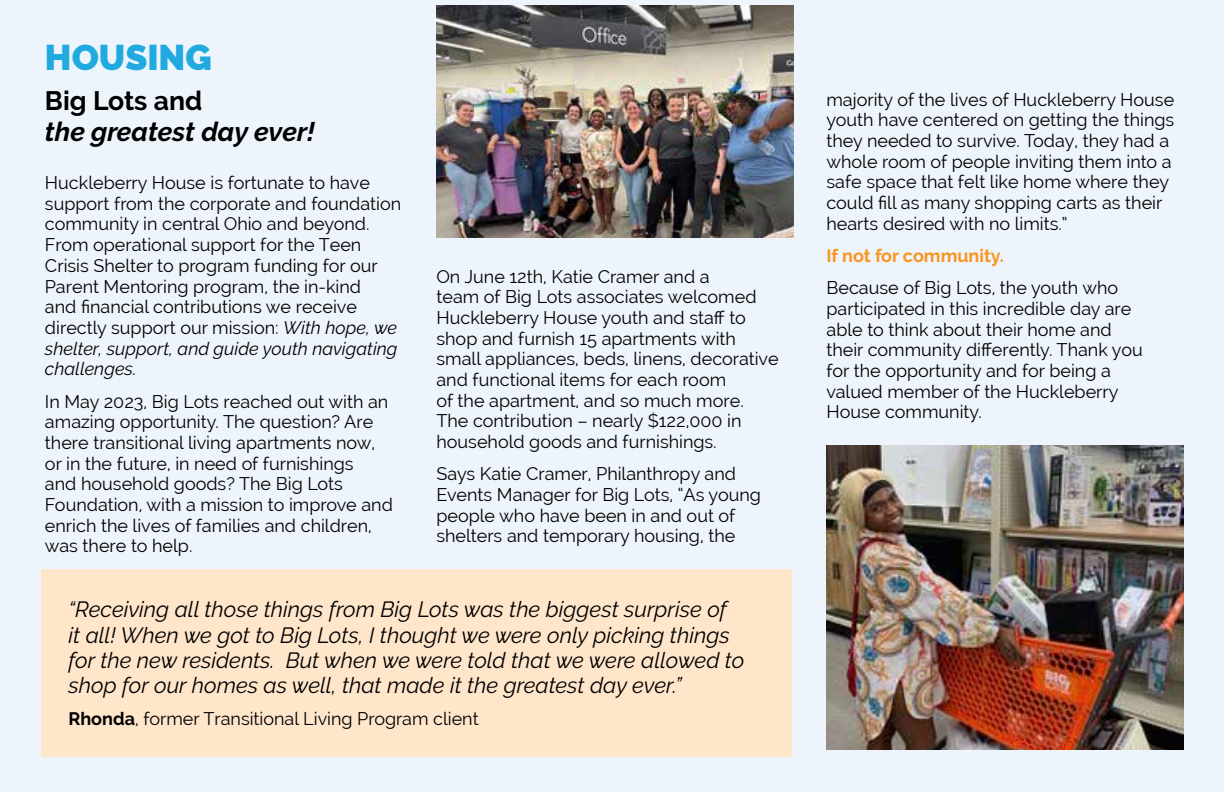
<style>
.page{position:relative;width:1224px;height:792px;background:#edf4fb}
.page>*{position:absolute;margin:0;border:0;box-sizing:border-box;transform-origin:0 0}
.t1{font:900 35.6px "Raleway";color:#21aae0}
.t2{font:italic 700 26.6px "Raleway";color:#000}
.t3{font:700 26.6px "Raleway";color:#000}
.t4{font:italic 22px/25.2px "Raleway";color:#000}
.t5{font:18px/20.6px "Raleway";color:#000}
.t6{font:700 18px "Raleway";color:#f89520}
.s1{font-style:italic}
.s2{font-weight:700}
</style>
<div class="page">
<div style="left:41px;top:570px;width:751px;height:155px;background:#ffe6cb"></div>
<div style="left:41px;top:681px;width:751px;height:76px;background:#ffe6cb"></div>
<img style="left:826px;top:445px;width:357px;height:305px">
<img style="left:436px;top:5px;width:357px;height:232px">
<h1 class="t1" style="left:45px;top:37px;width:168px">HOUSING</h1>
<h2 class="t3" style="left:45px;top:86px;width:159px">Big Lots and</h2>
<h2 class="t2" style="left:45px;top:116px;width:271px">the greatest day ever!</h2>
<p class="t5" style="left:45px;top:172px;width:358px">Huckleberry House is fortunate to have support from the corporate and foundation community in central Ohio and beyond.<br>From operational support for the Teen Crisis Shelter to program funding for our Parent Mentoring program, the in-kind<br>and financial contributions we receive directly support our mission: <span class="s1">With hope, we shelter, support, and guide youth navigating challenges.</span></p>
<p class="t5" style="left:45px;top:391px;width:349px">In May 2023, Big Lots reached out with an amazing opportunity. The question? Are there transitional living apartments now, or in the future, in need of furnishings<br>and household goods? The Big Lots Foundation, with a mission to improve and enrich the lives of families and children, was there to help.</p>
<p class="t5" style="left:436px;top:266px;width:344px">On June 12th, Katie Cramer and a<br>team of Big Lots associates welcomed Huckleberry House youth and staff to shop and furnish 15 apartments with small appliances, beds, linens, decorative and functional items for each room<br>of the apartment, and so much more.<br>The contribution – nearly $122,000 in household goods and furnishings.</p>
<p class="t5" style="left:436px;top:464px;width:326px">Says Katie Cramer, Philanthropy and Events Manager for Big Lots, “As young people who have been in and out of shelters and temporary housing, the</p>
<p class="t4" style="left:68px;top:597px;width:677px">“Receiving all those things from Big Lots was the biggest surprise of<br>it all! When we got to Big Lots, I thought we were only picking things for the new residents. But when we were told that we were allowed to shop for our homes as well, that made it the greatest day ever.”</p>
<p class="t5" style="left:68px;top:709px;width:412px"><span class="s2">Rhonda</span>, former Transitional Living Program client</p>
<p class="t5" style="left:826px;top:89px;width:349px">majority of the lives of Huckleberry House youth have centered on getting the things they needed to survive. Today, they had a whole room of people inviting them into a safe space that felt like home where they could fill as many shopping carts as their hearts desired with no limits.”</p>
<p class="t6" style="left:826px;top:245px;width:179px">If not for community.</p>
<p class="t5" style="left:826px;top:278px;width:318px">Because of Big Lots, the youth who participated in this incredible day are able to think about their home and their community differently. Thank you for the opportunity and for being a valued member of the Huckleberry House community.</p>
</div>
